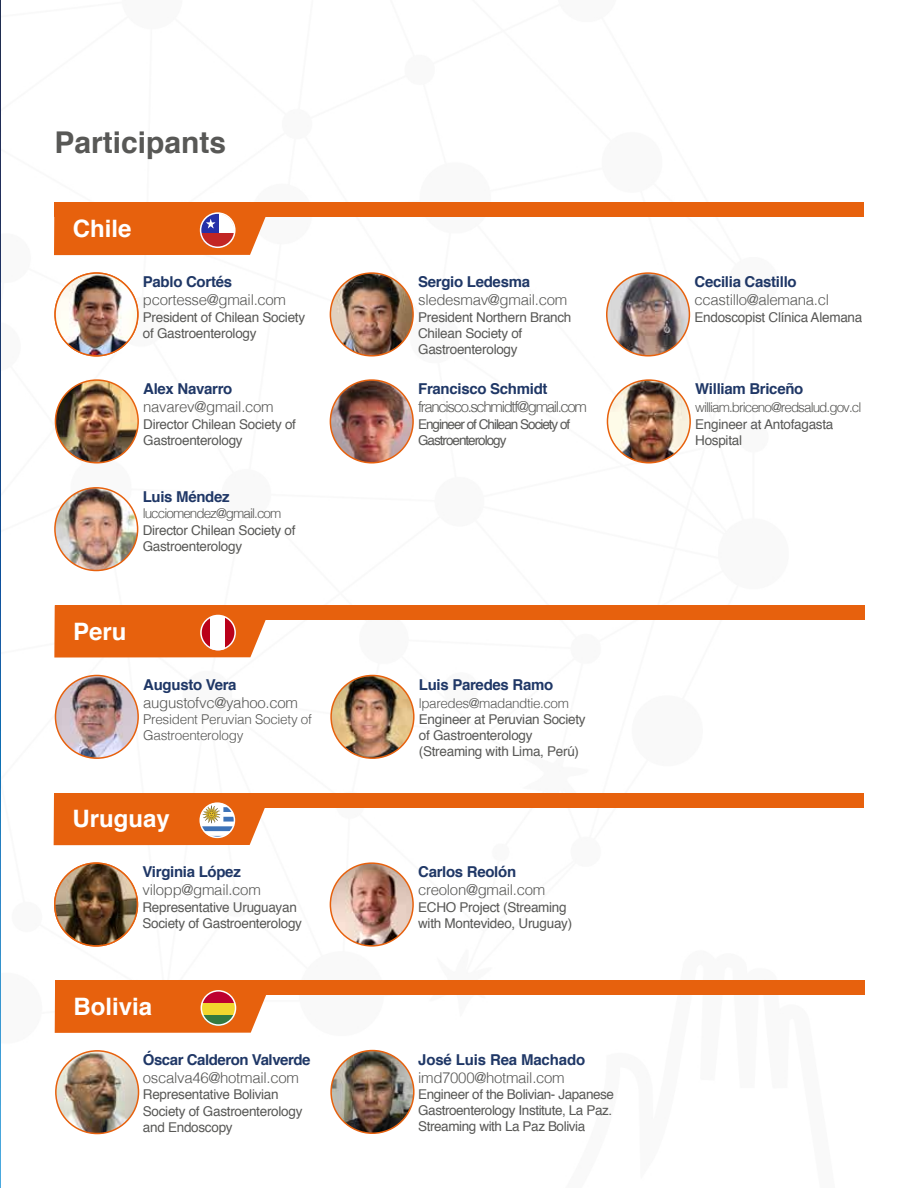
<style>
.page{position:relative;width:918px;height:1188px;background:#fff}
.page>*{position:absolute;margin:0;border:0;box-sizing:border-box;transform-origin:0 0}
.t1{font:700 30px "Helvetica";color:#585856}
.t2{font:700 24px "Helvetica";color:#fff}
.t3{font:700 15px "Helvetica";letter-spacing:-.02em;color:#1f3766}
.t4{font:300 15px "Helvetica";letter-spacing:-.02em;color:#585856}
.t5{font:300 15px "Helvetica";letter-spacing:-.09em;color:#585856}
.t6{font:13.5px/16.2px "Helvetica";letter-spacing:-.02em;color:#585856}
.t7{font:300 13.5px/16.2px "Helvetica";letter-spacing:-.03em;color:#585856}
.t8{font:300 13.5px "Helvetica";letter-spacing:-.07em;color:#585856}
.t9{font:13.5px/16.2px "Helvetica";letter-spacing:-.075em;color:#585856}
</style>
<div class="page">
<img style="left:0;top:0;width:865px;height:1188px">
<img style="left:55px;top:675px;width:83px;height:83px;border-radius:41px">
<div style="left:55px;top:675px;width:84px;height:84px;border:2px solid #e7610d;border-radius:50%"></div>
<img style="left:56px;top:1051px;width:82px;height:83px;border-radius:40px">
<div style="left:55px;top:1050px;width:84px;height:84px;border:2px solid #e7610d;border-radius:50%"></div>
<img style="left:331px;top:1051px;width:83px;height:82px;border-radius:41px">
<div style="left:330px;top:1050px;width:85px;height:84px;border:2px solid #e7610d;border-radius:50%"></div>
<img style="left:331px;top:675px;width:83px;height:83px;border-radius:41px">
<div style="left:330px;top:675px;width:85px;height:84px;border:2px solid #e7610d;border-radius:50%"></div>
<img style="left:330px;top:863px;width:83px;height:83px;border-radius:41px">
<div style="left:330px;top:862px;width:84px;height:85px;border:2px solid #e7610d;border-radius:50%"></div>
<div style="left:54px;top:203px;width:810px;height:14px;background:#e7610d"></div>
<div style="left:55px;top:605px;width:809px;height:14px;background:#e7610d"></div>
<div style="left:54px;top:793px;width:810px;height:14px;background:#e7610d"></div>
<div style="left:55px;top:981px;width:810px;height:14px;background:#e7610d"></div>
<svg style="left:55px;top:990px;width:217px;height:43px"></svg>
<svg style="left:54px;top:212px;width:217px;height:43px"></svg>
<div style="left:200px;top:212px;width:36px;height:36px;border:2px solid #fff;border-radius:50%"></div>
<svg style="left:54px;top:605px;width:218px;height:53px"></svg>
<div style="left:211px;top:615px;width:14px;height:35px;background:#fff"></div>
<div style="left:200px;top:615px;width:36px;height:35px;border:2px solid #fff;border-radius:50%"></div>
<svg style="left:54px;top:802px;width:217px;height:43px"></svg>
<div style="left:199px;top:802px;width:36px;height:36px;border:2px solid #fff;border-radius:50%"></div>
<svg style="left:202px;top:991px;width:34px;height:12px"></svg>
<div style="left:202px;top:1003px;width:34px;height:12px;background:#f2d62e"></div>
<svg style="left:202px;top:1015px;width:34px;height:11px"></svg>
<div style="left:201px;top:990px;width:35px;height:36px;border:2px solid #fff;border-radius:50%"></div>
<img style="left:607px;top:273px;width:82px;height:83px;border-radius:41px">
<div style="left:606px;top:272px;width:84px;height:85px;border:2px solid #e7610d;border-radius:50%"></div>
<img style="left:330px;top:273px;width:83px;height:83px;border-radius:41px">
<div style="left:330px;top:272px;width:84px;height:85px;border:2px solid #e7610d;border-radius:50%"></div>
<img style="left:55px;top:380px;width:83px;height:83px;border-radius:41px">
<div style="left:55px;top:379px;width:84px;height:85px;border:2px solid #e7610d;border-radius:50%"></div>
<img style="left:55px;top:488px;width:83px;height:83px;border-radius:41px">
<div style="left:54px;top:487px;width:84px;height:84px;border:2px solid #e7610d;border-radius:50%"></div>
<img style="left:330px;top:380px;width:83px;height:83px;border-radius:41px">
<div style="left:330px;top:379px;width:84px;height:85px;border:2px solid #e7610d;border-radius:50%"></div>
<img style="left:55px;top:273px;width:83px;height:83px;border-radius:41px">
<div style="left:54px;top:272px;width:85px;height:85px;border:2px solid #e7610d;border-radius:50%"></div>
<img style="left:607px;top:380px;width:83px;height:83px;border-radius:41px">
<div style="left:607px;top:379px;width:84px;height:85px;border:2px solid #e7610d;border-radius:50%"></div>
<img style="left:55px;top:863px;width:82px;height:83px;border-radius:41px">
<div style="left:54px;top:862px;width:84px;height:85px;border:2px solid #e7610d;border-radius:50%"></div>
<h1 class="t1" style="left:54px;top:119px;width:173px">Participants</h1>
<h2 class="t2" style="left:73px;top:209px;width:60px">Chile</h2>
<p class="t3" style="left:143px;top:270px;width:91px">Pablo Cortés</p>
<p class="t4" style="left:143px;top:287px;width:145px">pcortesse@gmail.com</p>
<p class="t6" style="left:143px;top:309px;width:164px">President of Chilean Society of Gastroenterology</p>
<p class="t3" style="left:143px;top:377px;width:91px">Alex Navarro</p>
<p class="t4" style="left:143px;top:394px;width:132px">navarev@gmail.com</p>
<p class="t6" style="left:143px;top:416px;width:154px">Director Chilean Society of<br>Gastroenterology</p>
<p class="t3" style="left:143px;top:485px;width:89px">Luis Méndez</p>
<p class="t8" style="left:143px;top:502px;width:140px">lucciomendez@gmail.com</p>
<p class="t6" style="left:143px;top:522px;width:154px">Director Chilean Society of<br>Gastroenterology</p>
<h2 class="t2" style="left:73px;top:612px;width:55px">Peru</h2>
<p class="t3" style="left:143px;top:672px;width:95px">Augusto Vera</p>
<p class="t4" style="left:143px;top:690px;width:156px">augustofvc@yahoo.com</p>
<p class="t7" style="left:143px;top:710px;width:170px">President Peruvian Society of<br>Gastroenterology</p>
<h2 class="t2" style="left:72px;top:799px;width:99px">Uruguay</h2>
<p class="t3" style="left:143px;top:860px;width:100px">Virginia López</p>
<p class="t4" style="left:143px;top:877px;width:120px">vilopp@gmail.com</p>
<p class="t6" style="left:143px;top:899px;width:161px">Representative Uruguayan<br>Society of Gastroenterology</p>
<h2 class="t2" style="left:73px;top:987px;width:80px">Bolivia</h2>
<p class="t3" style="left:143px;top:1048px;width:169px">Óscar Calderon Valverde</p>
<p class="t4" style="left:143px;top:1065px;width:158px">oscalva46@hotmail.com</p>
<p class="t6" style="left:143px;top:1087px;width:161px">Representative Bolivian<br>Society of Gastroenterology and Endoscopy</p>
<p class="t3" style="left:418px;top:270px;width:113px">Sergio Ledesma</p>
<p class="t4" style="left:418px;top:287px;width:151px">sledesmav@gmail.com</p>
<p class="t6" style="left:418px;top:309px;width:155px">President Northern Branch<br>Chilean Society of<br>Gastroenterology</p>
<p class="t3" style="left:418px;top:377px;width:131px">Francisco Schmidt</p>
<p class="t5" style="left:418px;top:394px;width:170px">francisco.schmidtf@gmail.com</p>
<p class="t9" style="left:418px;top:416px;width:154px">Engineer of Chilean Society of<br>Gastroenterology</p>
<p class="t3" style="left:695px;top:270px;width:104px">Cecilia Castillo</p>
<p class="t4" style="left:695px;top:287px;width:136px">ccastillo@alemana.cl</p>
<p class="t6" style="left:695px;top:309px;width:169px">Endoscopist Clínica Alemana</p>
<p class="t3" style="left:695px;top:377px;width:110px">William Briceño</p>
<p class="t8" style="left:695px;top:396px;width:168px">william.briceno@redsalud.gov.cl</p>
<p class="t6" style="left:695px;top:416px;width:140px">Engineer at Antofagasta<br>Hospital</p>
<p class="t3" style="left:419px;top:672px;width:136px">Luis Paredes Ramo</p>
<p class="t7" style="left:419px;top:694px;width:152px">lparedes@madandtie.com</p>
<p class="t6" style="left:419px;top:712px;width:168px">Engineer at Peruvian Society of Gastroenterology (Streaming with Lima, Perú)</p>
<p class="t3" style="left:418px;top:860px;width:100px">Carlos Reolón</p>
<p class="t4" style="left:418px;top:877px;width:129px">creolon@gmail.com</p>
<p class="t6" style="left:418px;top:899px;width:156px">ECHO Project (Streaming with Montevideo, Uruguay)</p>
<p class="t3" style="left:418px;top:1048px;width:169px">José Luis Rea Machado</p>
<p class="t4" style="left:418px;top:1065px;width:148px">imd7000@hotmail.com</p>
<p class="t6" style="left:418px;top:1087px;width:197px">Engineer of the Bolivian- Japanese<br>Gastroenterology Institute, La Paz.<br>Streaming with La Paz Bolivia</p>
</div>
